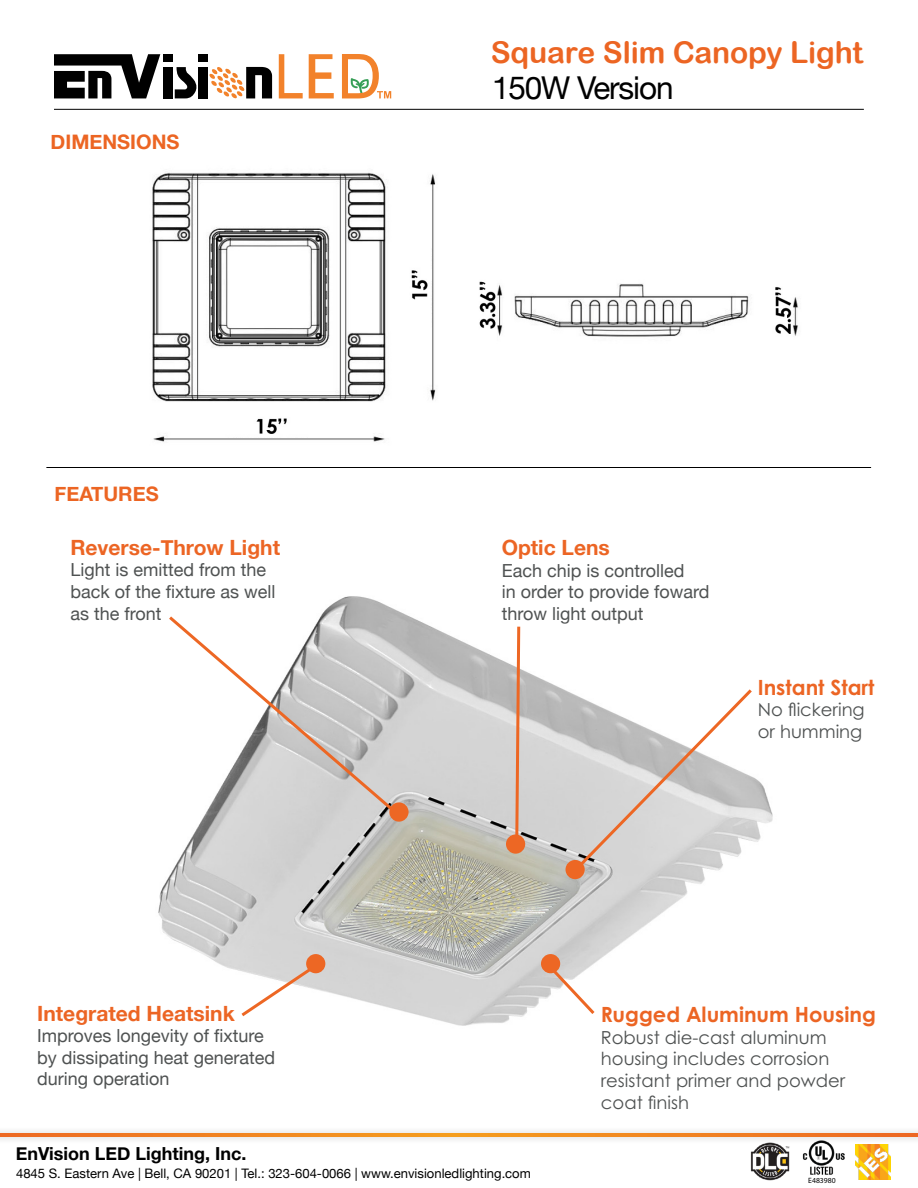
<style>
.page{position:relative;width:918px;height:1188px;background:#fff}
.page>*{position:absolute;margin:0;border:0;box-sizing:border-box;transform-origin:0 0}
.t1{font:31.5px "Helvetica Neue";letter-spacing:-.035em;color:#000}
.t2{font:30px "Arial Rounded MT Bold";letter-spacing:-.005em;color:#ec6523}
.t3{font:700 21px "Helvetica Neue";color:#ec6524}
.t4{font:700 21px "Century Gothic Pro";color:#ec6524}
.t5{font:700 19.95px "Helvetica Neue";color:#ec6523}
.t6{font:18px/21.6px "Helvetica Neue";color:#4f5252}
.t7{font:18px/21.6px "Century Gothic Pro";color:#4f5252}
.t8{font:700 18px "Helvetica Neue";color:#000}
.t9{font:13.05px "Helvetica Neue";color:#000}
.t10{font:7.65px "Myriad Pro";color:#000}
</style>
<div class="page">
<img style="left:152px;top:172px;width:284px;height:270px">
<img style="left:479px;top:281px;width:320px;height:56px">
<hr style="left:54px;top:109px;width:810px;height:1px;background:#000">
<hr style="left:46px;top:467px;width:825px;height:1px;background:#000">
<img style="left:158px;top:596px;width:615px;height:430px">
<div style="left:0;top:1126px;width:918px;height:18px;background:#000;opacity:.28"></div>
<svg style="left:0;top:1134px;width:918px;height:3px;background:#f18420"></svg>
<img style="left:855px;top:1144px;width:35px;height:35px">
<img style="left:745px;top:1137px;width:50px;height:44px">
<img style="left:800px;top:1134px;width:48px;height:41px">
<div style="left:163px;top:67px;width:9px;height:31px;background:#000"></div>
<div style="left:163px;top:54px;width:9px;height:8px;background:#000"></div>
<div style="left:198px;top:67px;width:9px;height:31px;background:#000"></div>
<div style="left:198px;top:54px;width:9px;height:8px;background:#000"></div>
<svg style="left:54px;top:54px;width:106px;height:44px"></svg>
<svg style="left:175px;top:67px;width:22px;height:31px"></svg>
<svg style="left:279px;top:54px;width:24px;height:44px"></svg>
<svg style="left:309px;top:54px;width:25px;height:44px"></svg>
<svg style="left:209px;top:67px;width:63px;height:32px"></svg>
<svg style="left:342px;top:54px;width:49px;height:44px"></svg>
<svg style="left:166px;top:613px;width:235px;height:204px"></svg>
<svg style="left:514px;top:624px;width:8px;height:212px;background:#dfad94"></svg>
<svg style="left:572px;top:686px;width:183px;height:187px"></svg>
<svg style="left:238px;top:961px;width:83px;height:58px"></svg>
<svg style="left:546px;top:963px;width:52px;height:54px"></svg>
<div style="left:389px;top:802px;width:20px;height:20px;background:#ed6724;border-radius:50%"></div>
<div style="left:306px;top:954px;width:19px;height:19px;background:#ed6724;border-radius:50%"></div>
<div style="left:506px;top:834px;width:19px;height:20px;background:#ed6724;border-radius:50%"></div>
<div style="left:566px;top:860px;width:19px;height:19px;background:#ed6724;border-radius:50%"></div>
<div style="left:541px;top:954px;width:19px;height:19px;background:#ed6724;border-radius:50%"></div>
<h2 class="t2" style="left:491px;top:34px;width:374px">Square Slim Canopy Light</h2>
<p class="t5" style="left:51px;top:127px;width:130px">DIMENSIONS</p>
<p class="t5" style="left:55px;top:479px;width:106px">FEATURES</p>
<p class="t3" style="left:70px;top:531px;width:211px">Reverse-Throw Light</p>
<p class="t6" style="left:70px;top:560px;width:207px">Light is emitted from the back of the fixture as well as the front</p>
<p class="t3" style="left:37px;top:997px;width:199px">Integrated Heatsink</p>
<p class="t6" style="left:37px;top:1026px;width:240px">Improves longevity of fixture by dissipating heat generated during operation</p>
<p class="t8" style="left:16px;top:1140px;width:232px">EnVision LED Lighting, Inc.</p>
<h1 class="t1" style="left:492px;top:65px;width:183px">150W Version</h1>
<p class="t3" style="left:502px;top:531px;width:110px">Optic Lens</p>
<p class="t6" style="left:502px;top:561px;width:209px">Each chip is controlled<br>in order to provide foward throw light output</p>
<p class="t4" style="left:758px;top:674px;width:118px">Instant Start</p>
<p class="t7" style="left:758px;top:699px;width:108px">No flickering or humming</p>
<p class="t4" style="left:601px;top:1001px;width:276px">Rugged Aluminum Housing</p>
<p class="t7" style="left:601px;top:1026px;width:246px">Robust die-cast aluminum housing includes corrosion resistant primer and powder coat finish</p>
<p class="t9" style="left:16px;top:1164px;width:516px">4845 S. Eastern Ave | Bell, CA 90201 | Tel.: 323-604-0066 | www.envisionledlighting.com</p>
<p class="t10" style="left:808px;top:1175px;width:29px">E483980</p>
</div>
